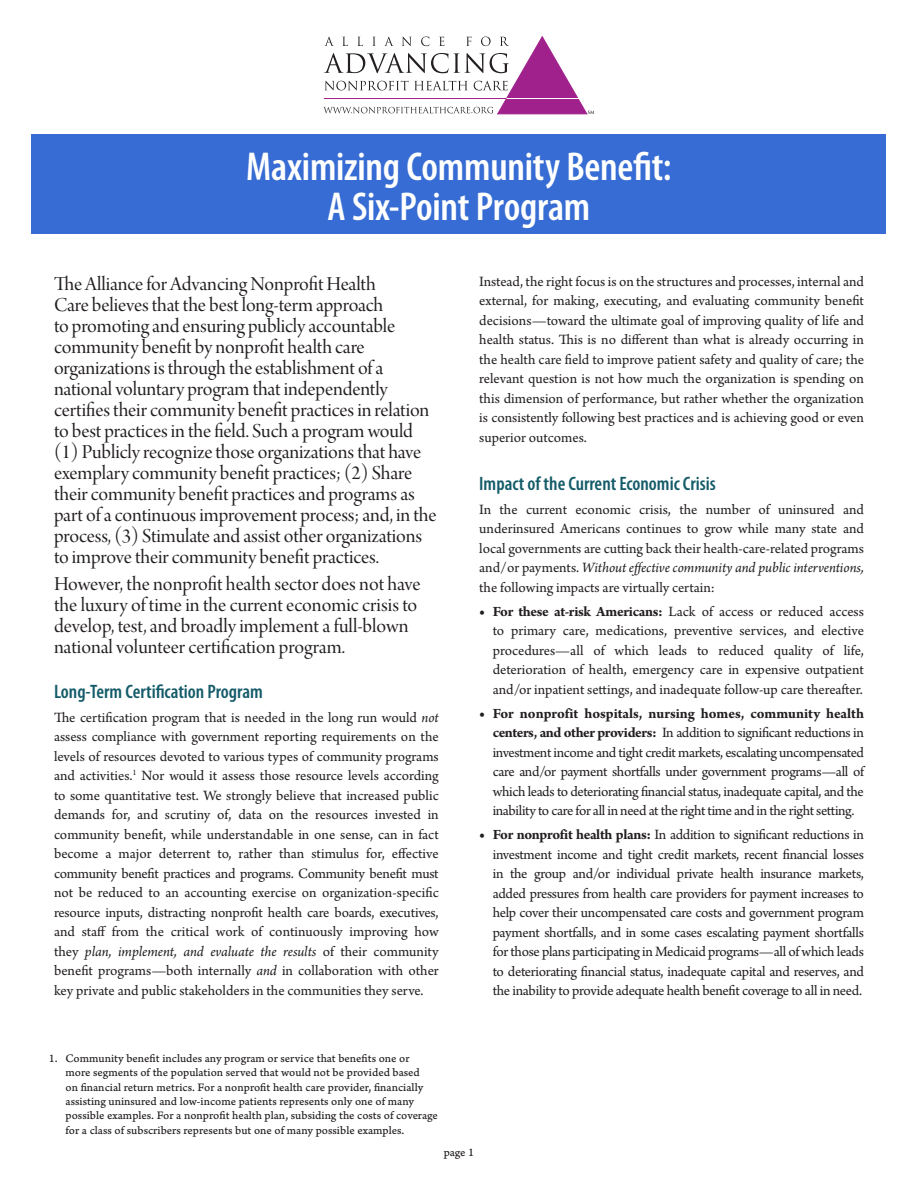
<style>
.page{position:relative;width:918px;height:1188px;background:#fff}
.page>*{position:absolute;margin:0;border:0;box-sizing:border-box;transform-origin:0 0}
.Top_Header{font:600 condensed 40.5px/40.5px "Myriad Pro";letter-spacing:-.005em;color:#fff;text-align:center}
.Intro{font:21px/21px "Arno Pro Display";letter-spacing:-.005em;color:#231f20}
.Body{font:600 condensed 19.5px "Myriad Pro";color:#145b69}
.Body-2{font:15px/19.5px "Arno Pro";letter-spacing:-.005em;color:#231f20;text-align:justify}
.t1{font:12px/14.4px "Arno Pro Caption";color:#231f20}
.s1{font-style:italic}
.s2{font-family:"Minion Pro";font-weight:700}
.s3{font-weight:700}
</style>
<div class="page">
<div style="left:32px;top:134px;width:854px;height:100px;background:#366cd3"></div>
<svg style="left:323px;top:36px;width:272px;height:78px"></svg>
<p class="Top_Header" style="left:246px;top:147px;width:427px">Maximizing Community Benefit:<br>A Six-Point Program</p>
<p class="Intro" style="left:54px;top:274px;width:384px">The Alliance for Advancing Nonprofit Health<br>Care believes that the best long-term approach<br>to promoting and ensuring publicly accountable community benefit by nonprofit health care organizations is through the establishment of a national voluntary program that independently certifies their community benefit practices in relation to best practices in the field. Such a program would (1) Publicly recognize those organizations that have exemplary community benefit practices; (2) Share their community benefit practices and programs as part of a continuous improvement process; and, in the process, (3) Stimulate and assist other organizations to improve their community benefit practices.</p>
<p class="Intro" style="left:54px;top:575px;width:368px">However, the nonprofit health sector does not have the luxury of time in the current economic crisis to develop, test, and broadly implement a full-blown national volunteer certification program.</p>
<p class="Body" style="left:54px;top:681px;width:211px">Long-Term Certification Program</p>
<p class="Body-2" style="left:54px;top:708px;width:386px">The certification program that is needed in the long run would <span class="s1">not </span>assess compliance with government reporting requirements on the levels of resources devoted to various types of community programs and activities.<sup>1</sup> Nor would it assess those resource levels according to some quantitative test. We strongly believe that increased public demands for, and scrutiny of, data on the resources invested in community benefit, while understandable in one sense, can in fact become a major deterrent to, rather than stimulus for, effective community benefit practices and programs. Community benefit must not be reduced to an accounting exercise on organization-specific resource inputs, distracting nonprofit health care boards, executives, and staff from the critical work of continuously improving how they <span class="s1">plan, implement, and evaluate the results</span> of their community benefit programs—both internally <span class="s1">and</span> in collaboration with other key private and public stakeholders in the communities they serve.</p>
<p class="t1" style="left:66px;top:1051px;width:374px;text-indent:-17px">1. Community benefit includes any program or service that benefits one or<br>more segments of the population served that would not be provided based<br>on financial return metrics. For a nonprofit health care provider, financially assisting uninsured and low-income patients represents only one of many possible examples. For a nonprofit health plan, subsiding the costs of coverage for a class of subscribers represents but one of many possible examples.</p>
<p class="Body-2" style="left:479px;top:272px;width:386px">Instead, the right focus is on the structures and processes, internal and external, for making, executing, and evaluating community benefit decisions—toward the ultimate goal of improving quality of life and health status. This is no different than what is already occurring in the health care field to improve patient safety and quality of care; the relevant question is not how much the organization is spending on this dimension of performance, but rather whether the organization is consistently following best practices and is achieving good or even superior outcomes.</p>
<p class="Body" style="left:479px;top:473px;width:238px">Impact of the Current Economic Crisis</p>
<p class="Body-2" style="left:479px;top:500px;width:386px">In the current economic crisis, the number of uninsured and underinsured Americans continues to grow while many state and local governments are cutting back their health-care-related programs and/or payments. <span class="s1">Without effective community and public interventions, </span>the following impacts are virtually certain:</p>
<p class="Body-2" style="left:493px;top:602px;width:373px;text-indent:-14px"><span class="s2">•</span> <span class="s3">For these at-risk Americans:</span> Lack of access or reduced access to primary care, medications, preventive services, and elective procedures—all of which leads to reduced quality of life, deterioration of health, emergency care in expensive outpatient and/or inpatient settings, and inadequate follow-up care thereafter.</p>
<p class="Body-2" style="left:493px;top:704px;width:373px;text-indent:-14px"><span class="s2">•</span> <span class="s3">For nonprofit hospitals, nursing homes, community health centers, and other providers:</span> In addition to significant reductions in investment income and tight credit markets, escalating uncompensated care and/or payment shortfalls under government programs—all of which leads to deteriorating financial status, inadequate capital, and the inability to care for all in need at the right time and in the right setting.</p>
<p class="Body-2" style="left:493px;top:826px;width:373px;text-indent:-14px"><span class="s2">•</span> <span class="s3">For nonprofit health plans:</span> In addition to significant reductions in investment income and tight credit markets, recent financial losses in the group and/or individual private health insurance markets, added pressures from health care providers for payment increases to help cover their uncompensated care costs and government program payment shortfalls, and in some cases escalating payment shortfalls for those plans participating in Medicaid programs—all of which leads to deteriorating financial status, inadequate capital and reserves, and the inability to provide adequate health benefit coverage to all in need.</p>
<p class="t1" style="left:444px;top:1145px;width:32px">page 1</p>
</div>
